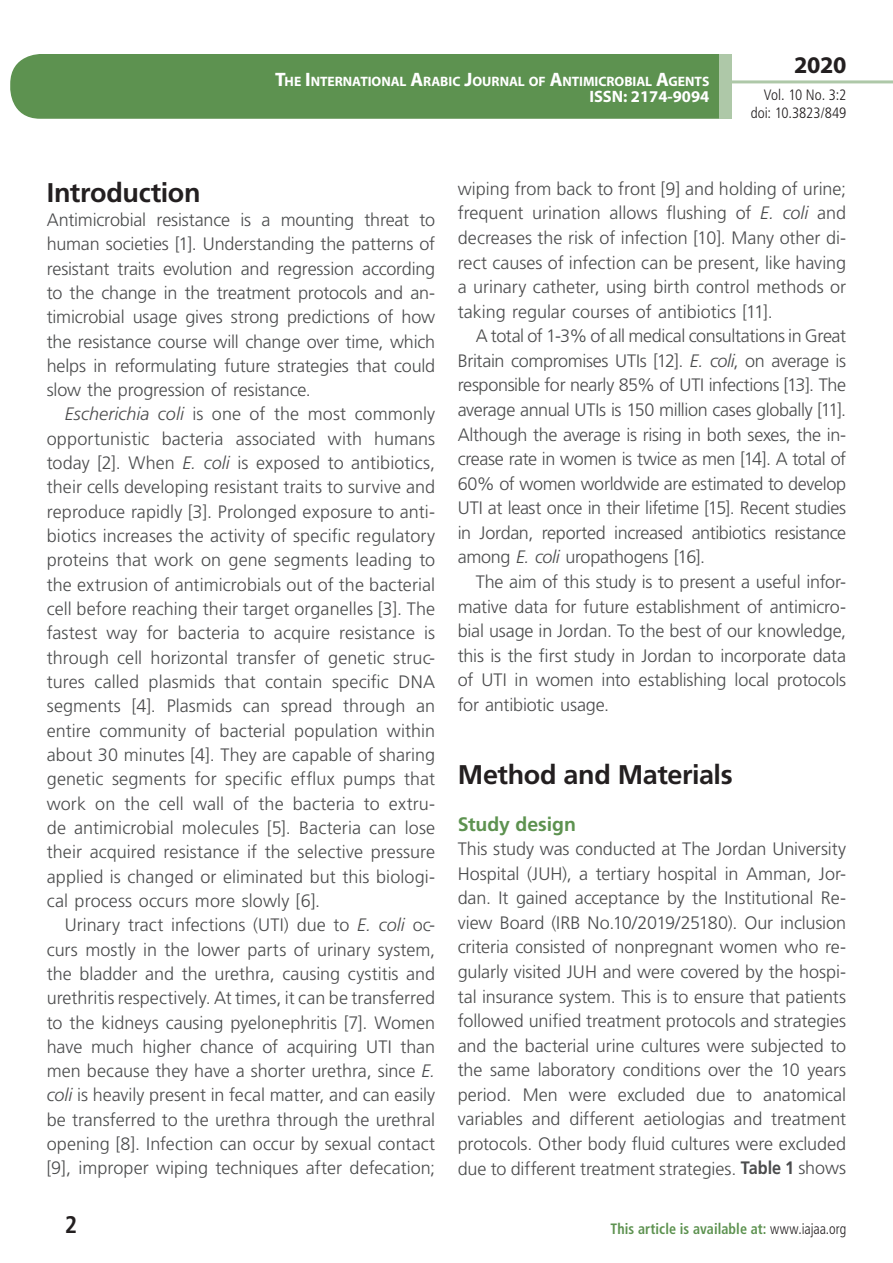
<style>
.page{position:relative;width:893px;height:1263px;background:#fff}
.page>*{position:absolute;margin:0;border:0;box-sizing:border-box;transform-origin:0 0}
.t1{font:700 27px "Frutiger LT Std";letter-spacing:-.015em;color:#231f20}
.t2{font:700 24px "Myriad Pro";color:#231f20}
.t3{font:700 condensed 24px "Frutiger LT Std";color:#231f20}
.t4{font:700 19.5px "Frutiger LT Std";letter-spacing:-.005em;color:#5d9250}
.t5{font:300 18px/24.3px "Frutiger LT Std";letter-spacing:-.005em;color:#4b4c4d;text-align:justify}
.t6{font:700 16.5px "Myriad Pro";color:#fff}
.t7{font:700 condensed 15px "Frutiger LT Std";letter-spacing:.005em;color:#5d9250;scale:.94 1}
.t8{font:300 condensed 15px/18px "Frutiger LT Std";color:#231f20;text-align:right}
.t9{font:700 13.65px "Myriad Pro";color:#fff}
.s1{font-size:19.5px}
.s2{font-style:italic}
.s3{font-weight:700}
.s4{font-weight:300;color:#231f20}
</style>
<div class="page">
<div style="left:10px;top:54px;width:775px;height:65px;background:#5d9250;border-radius:30px"></div>
<div style="left:732px;top:0;width:161px;height:157px;background:#fff"></div>
<hr style="left:730px;top:80px;width:163px;height:3px;background:#aec8a8">
<div style="left:719px;top:54px;width:13px;height:65px;background:#aec8a8"></div>
<p class="t9" style="left:275px;top:72px;width:436px"><span class="s1">T</span>HE <span class="s1">I</span>NTERNATIONAL <span class="s1">A</span>RABIC <span class="s1">J</span>OURNAL OF <span class="s1">A</span>NTIMICROBIAL <span class="s1">A</span>GENTS</p>
<p class="t6" style="left:589px;top:86px;width:122px">ISSN: 2174-9094</p>
<h2 class="t2" style="left:794px;top:49px;width:54px">2020</h2>
<p class="t8" style="left:751px;top:86px;width:97px">Vol. 10 No. 3:2 doi: 10.3823/849</p>
<h1 class="t1" style="left:47px;top:176px;width:155px">Introduction</h1>
<p class="t5" style="left:47px;top:208px;width:390px">Antimicrobial resistance is a mounting threat to human societies [1]. Understanding the patterns of resistant traits evolution and regression according to the change in the treatment protocols and an&shy;timicrobial usage gives strong predictions of how the resistance course will change over time, which helps in reformulating future strategies that could slow the progression of resistance.</p>
<p class="t5" style="left:47px;top:402px;width:390px;text-indent:18px"><span class="s2">Escherichia coli</span> is one of the most commonly opportunistic bacteria associated with humans today [2]. When <span class="s2">E. coli</span> is exposed to antibiotics, their cells developing resistant traits to survive and reproduce rapidly [3]. Prolonged exposure to anti&shy;biotics increases the activity of specific regulatory proteins that work on gene segments leading to the extrusion of antimicrobials out of the bacterial cell before reaching their target organelles [3]. The fastest way for bacteria to acquire resistance is through cell horizontal transfer of genetic struc&shy;tures called plasmids that contain specific DNA segments [4]. Plasmids can spread through an entire community of bacterial population within about 30 minutes [4]. They are capable of sharing genetic segments for specific efflux pumps that work on the cell wall of the bacteria to extru&shy;de antimicrobial molecules [5]. Bacteria can lose their acquired resistance if the selective pressure applied is changed or eliminated but this biologi&shy;cal process occurs more slowly [6].</p>
<p class="t5" style="left:47px;top:913px;width:390px;text-indent:18px">Urinary tract infections (UTI) due to <span class="s2">E. coli</span> oc&shy;curs mostly in the lower parts of urinary system, the bladder and the urethra, causing cystitis and urethritis respectively. At times, it can be transferred to the kidneys causing pyelonephritis [7]. Women have much higher chance of acquiring UTI than men because they have a shorter urethra, since <span class="s2">E. coli</span> is heavily present in fecal matter, and can easily be transferred to the urethra through the urethral opening [8]. Infection can occur by sexual contact [9], improper wiping techniques after defecation;</p>
<p class="t5" style="left:458px;top:177px;width:390px">wiping from back to front [9] and holding of urine; frequent urination allows flushing of <span class="s2">E. coli</span> and decreases the risk of infection [10]. Many other di&shy;rect causes of infection can be present, like having a urinary catheter, using birth control methods or taking regular courses of antibiotics [11].</p>
<p class="t5" style="left:458px;top:324px;width:390px;text-indent:18px">A total of 1-3% of all medical consultations in Great Britain compromises UTIs [12]. <span class="s2">E. coli</span>, on average is responsible for nearly 85% of UTI infections [13]. The average annual UTIs is 150 million cases globally [11].<br>Although the average is rising in both sexes, the in&shy;crease rate in women is twice as men [14]. A total of 60% of women worldwide are estimated to develop UTI at least once in their lifetime [15]. Recent studies in Jordan, reported increased antibiotics resistance among <span class="s2">E. coli</span> uropathogens [16].</p>
<p class="t5" style="left:458px;top:570px;width:390px;text-indent:18px">The aim of this study is to present a useful infor&shy;mative data for future establishment of antimicro&shy;bial usage in Jordan. To the best of our knowledge, this is the first study in Jordan to incorporate data of UTI in women into establishing local protocols for antibiotic usage.</p>
<h1 class="t1" style="left:458px;top:759px;width:277px">Method and Materials</h1>
<p class="t4" style="left:458px;top:812px;width:120px">Study design</p>
<p class="t5" style="left:458px;top:837px;width:390px">This study was conducted at The Jordan University Hospital (JUH), a tertiary hospital in Amman, Jor&shy;dan. It gained acceptance by the Institutional Re&shy;view Board (IRB No.10/2019/25180). Our inclusion criteria consisted of nonpregnant women who re&shy;gularly visited JUH and were covered by the hospi&shy;tal insurance system. This is to ensure that patients followed unified treatment protocols and strategies and the bacterial urine cultures were subjected to the same laboratory conditions over the 10 years period. Men were excluded due to anatomical variables and different aetiologias and treatment protocols. Other body fluid cultures were excluded due to different treatment strategies. <span class="s3">Table 1</span> shows</p>
<h2 class="t3" style="left:65px;top:1210px;width:14px">2</h2>
<p class="t7" style="left:610px;top:1219px;width:252px">This article is available at: <span class="s4">www.iajaa.org</span></p>
</div>
